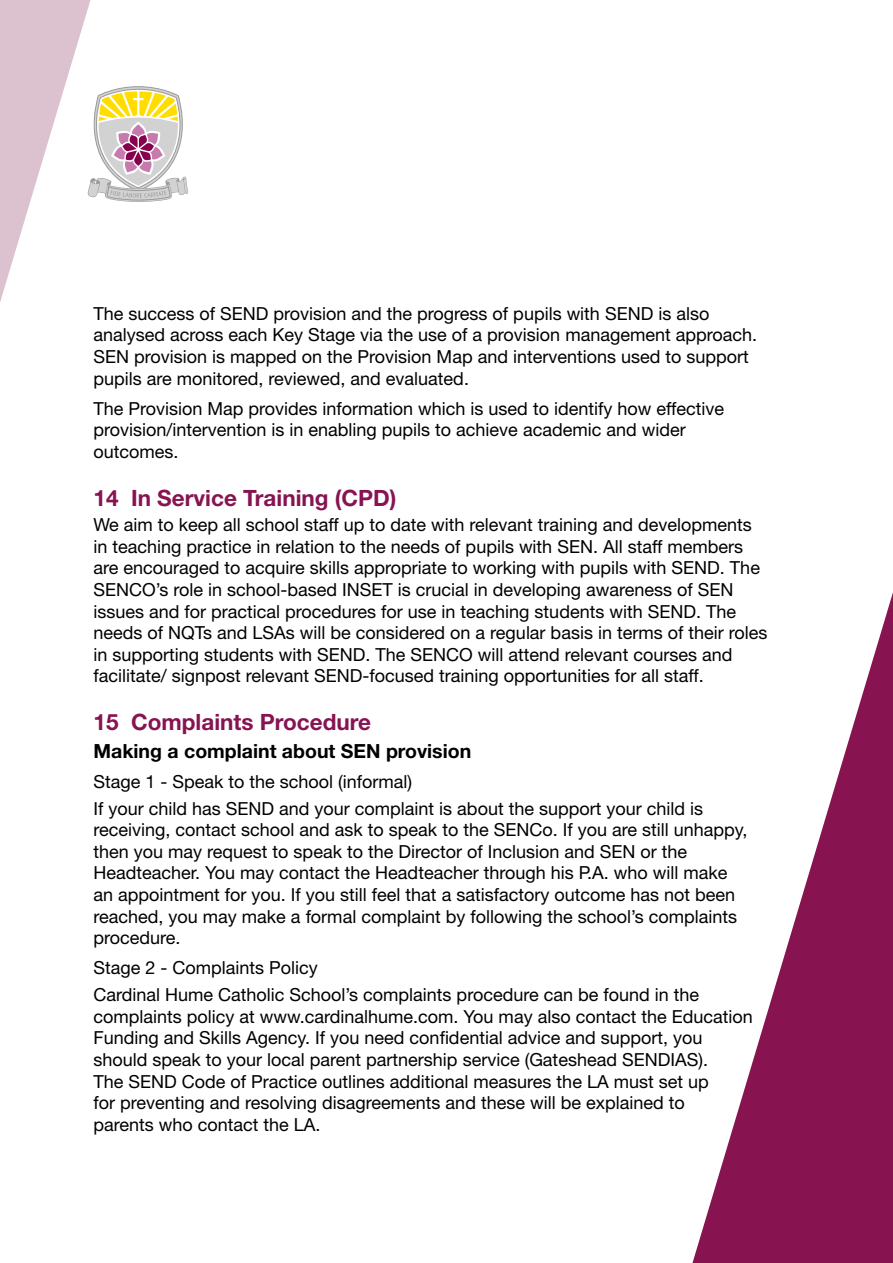
<style>
.page{position:relative;width:893px;height:1263px;background:#fff}
.page>*{position:absolute;margin:0;border:0;box-sizing:border-box;transform-origin:0 0}
.t1{font:700 22.5px "Helvetica Neue LT Std";color:#871351}
.t2{font:700 19.5px "Helvetica Neue LT Std";color:#000}
.t3{font:18px/21.6px "Helvetica Neue LT Std";color:#000}
</style>
<div class="page">
<svg style="left:692px;top:592px;width:201px;height:671px"></svg>
<svg style="left:0;top:0;width:189px;height:302px"></svg>
<p class="t3" style="left:94px;top:302px;width:665px">The success of SEND provision and the progress of pupils with SEND is also analysed across each Key Stage via the use of a provision management approach.<br>SEN provision is mapped on the Provision Map and interventions used to support pupils are monitored, reviewed, and evaluated.</p>
<p class="t3" style="left:94px;top:397px;width:632px">The Provision Map provides information which is used to identify how effective provision/intervention is in enabling pupils to achieve academic and wider outcomes.</p>
<p class="t1" style="left:94px;top:484px;width:304px">14 In Service Training (CPD)</p>
<p class="t3" style="left:94px;top:514px;width:675px">We aim to keep all school staff up to date with relevant training and developments in teaching practice in relation to the needs of pupils with SEN. All staff members are encouraged to acquire skills appropriate to working with pupils with SEND. The SENCO’s role in school-based INSET is crucial in developing awareness of SEN issues and for practical procedures for use in teaching students with SEND. The needs of NQTs and LSAs will be considered on a regular basis in terms of their roles in supporting students with SEND. The SENCO will attend relevant courses and facilitate/ signpost relevant SEND-focused training opportunities for all staff.</p>
<p class="t1" style="left:94px;top:708px;width:279px">15 Complaints Procedure</p>
<p class="t2" style="left:94px;top:738px;width:379px">Making a complaint about SEN provision</p>
<p class="t3" style="left:94px;top:767px;width:611px;line-height:27px">Stage 1 - Speak to the school (informal)<br>If your child has SEND and your complaint is about the support your child is</p>
<p class="t3" style="left:94px;top:819px;width:655px">receiving, contact school and ask to speak to the SENCo. If you are still unhappy, then you may request to speak to the Director of Inclusion and SEN or the Headteacher. You may contact the Headteacher through his P.A. who will make an appointment for you. If you still feel that a satisfactory outcome has not been reached, you may make a formal complaint by following the school’s complaints procedure.</p>
<p class="t3" style="left:94px;top:954px;width:607px;line-height:27px">Stage 2 - Complaints Policy<br>Cardinal Hume Catholic School’s complaints procedure can be found in the</p>
<p class="t3" style="left:94px;top:1005px;width:661px">complaints policy at www.cardinalhume.com. You may also contact the Education Funding and Skills Agency. If you need confidential advice and support, you should speak to your local parent partnership service (Gateshead SENDIAS).<br>The SEND Code of Practice outlines additional measures the LA must set up<br>for preventing and resolving disagreements and these will be explained to<br>parents who contact the LA.</p>
</div>
